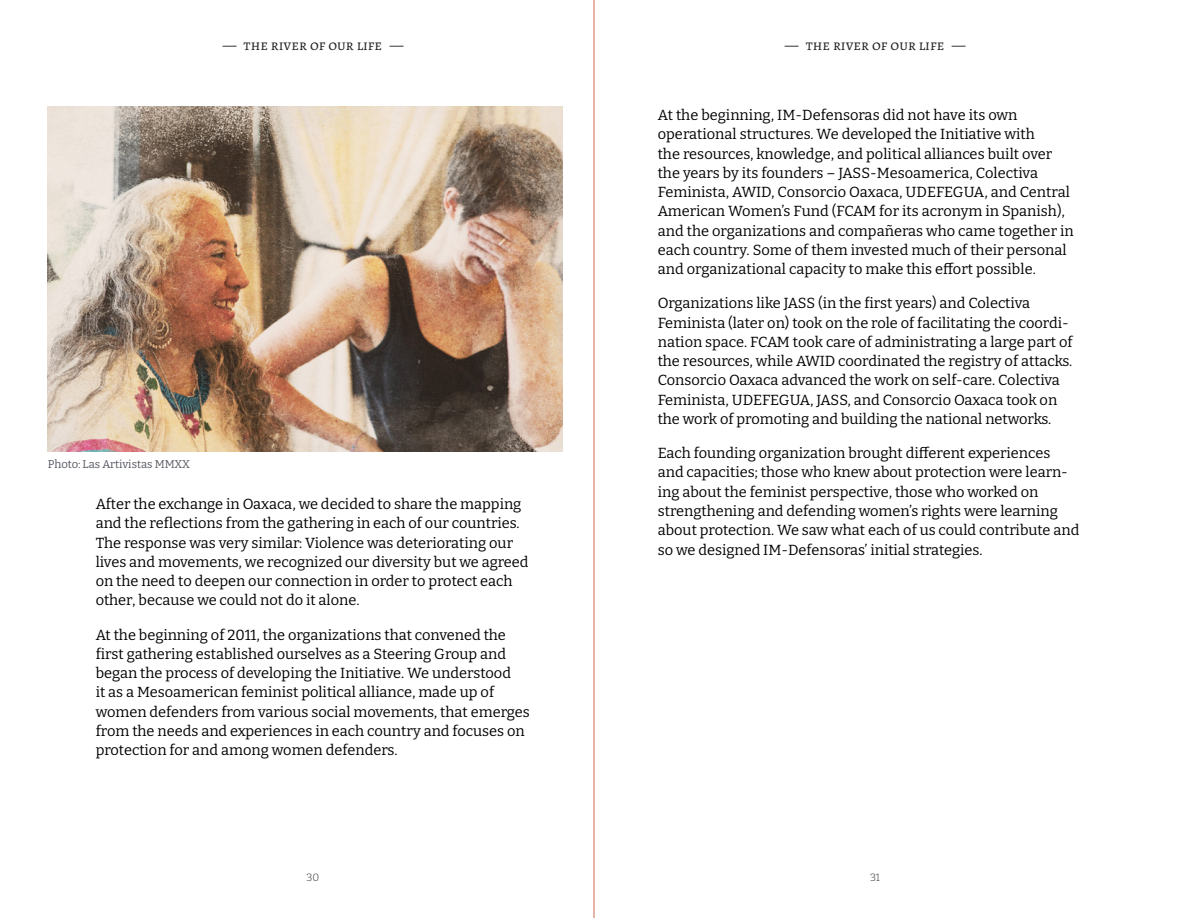
<style>
.page{position:relative;width:1188px;height:918px;background:#fff}
.page>*{position:absolute;margin:0;border:0;box-sizing:border-box;transform-origin:0 0}
.t1{font:15px "Alegreya SC";color:#231f20}
._05___Cuerpo_txt{font:14.7px/19.4px "Bitter";color:#000}
.IMG_-_Creditos{font:11.25px "Bitter";letter-spacing:-.005em;color:#53575e}
.t2{font:300 10.5px "Bitter";color:#231f20}
</style>
<div class="page">
<hr style="left:594px;top:0;width:1px;height:918px;background:#ca4427">
<img style="left:48px;top:106px;width:514px;height:345px">
<p class="t1" style="left:223px;top:35px;width:182px">— the river of our life —</p>
<p class="t1" style="left:785px;top:35px;width:182px">— the river of our life —</p>
<p class="IMG_-_Creditos" style="left:48px;top:457px;width:144px">Photo: Las Artivistas MMXX</p>
<p class="_05___Cuerpo_txt" style="left:96px;top:494px;width:434px">After the exchange in Oaxaca, we decided to share the mapping and the reflections from the gathering in each of our countries.<br>The response was very similar: Violence was deteriorating our lives and movements, we recognized our diversity but we agreed on the need to deepen our connection in order to protect each other, because we could not do it alone.</p>
<p class="_05___Cuerpo_txt" style="left:96px;top:624px;width:436px">At the beginning of 2011, the organizations that convened the first gathering established ourselves as a Steering Group and began the process of developing the Initiative. We understood<br>it as a Mesoamerican feminist political alliance, made up of women defenders from various social movements, that emerges from the needs and experiences in each country and focuses on protection for and among women defenders.</p>
<p class="_05___Cuerpo_txt" style="left:658px;top:105px;width:418px">At the beginning, IM-Defensoras did not have its own operational structures. We developed the Initiative with<br>the resources, knowledge, and political alliances built over the years by its founders – JASS-Mesoamerica, Colectiva Feminista, AWID, Consorcio Oaxaca, UDEFEGUA, and Central American Women’s Fund (FCAM for its acronym in Spanish), and the organizations and compañeras who came together in each country. Some of them invested much of their personal and organizational capacity to make this effort possible.</p>
<p class="_05___Cuerpo_txt" style="left:658px;top:293px;width:416px">Organizations like JASS (in the first years) and Colectiva Feminista (later on) took on the role of facilitating the coordi&shy;nation space. FCAM took care of administrating a large part of the resources, while AWID coordinated the registry of attacks.<br>Consorcio Oaxaca advanced the work on self-care. Colectiva Feminista, UDEFEGUA, JASS, and Consorcio Oaxaca took on the work of promoting and building the national networks.</p>
<p class="_05___Cuerpo_txt" style="left:658px;top:443px;width:423px">Each founding organization brought different experiences and capacities; those who knew about protection were learn&shy;ing about the feminist perspective, those who worked on strengthening and defending women’s rights were learning about protection. We saw what each of us could contribute and so we designed IM-Defensoras’ initial strategies.</p>
<p class="t2" style="left:307px;top:871px;width:14px">30</p>
<p class="t2" style="left:870px;top:871px;width:12px">31</p>
</div>
